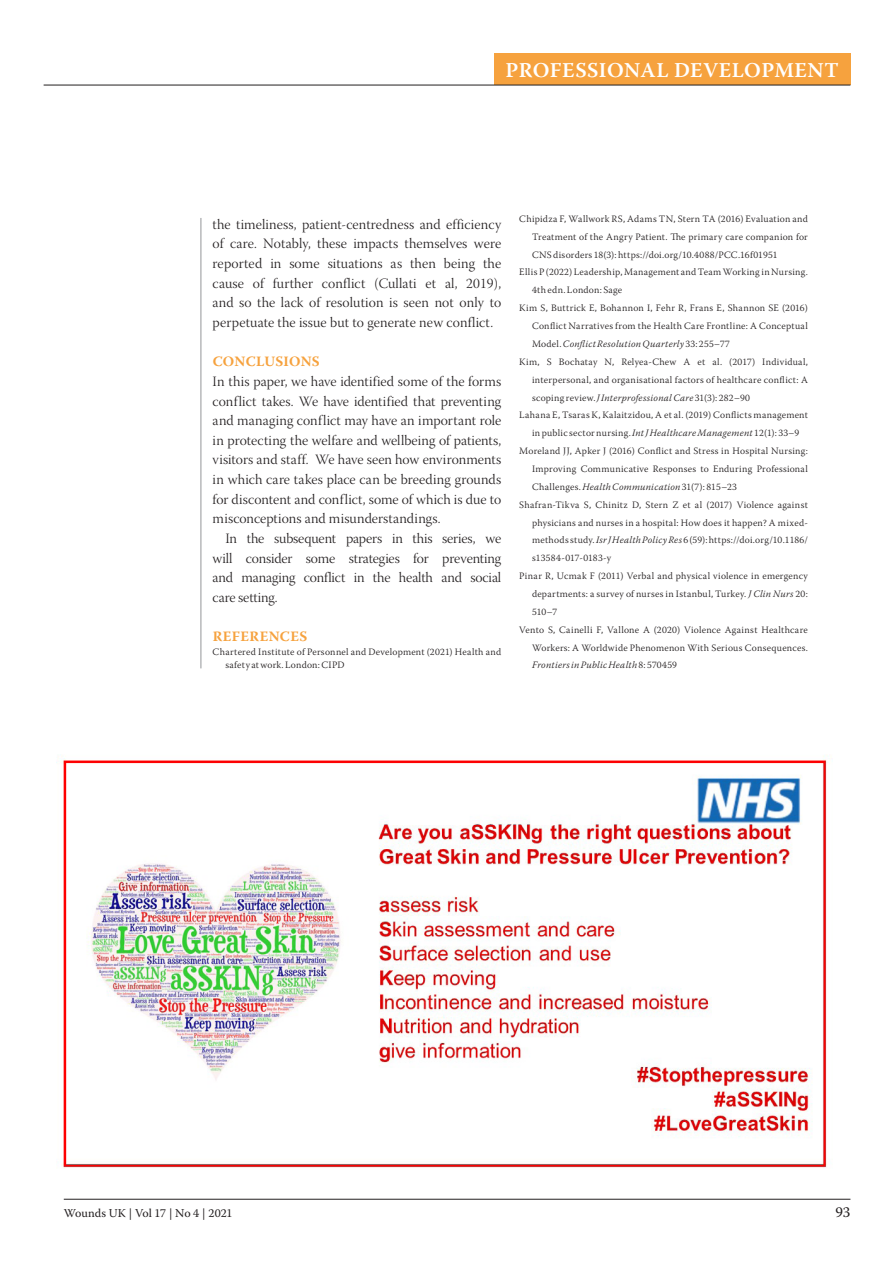
<style>
.page{position:relative;width:893px;height:1263px;background:#fff}
.page>*{position:absolute;margin:0;border:0;box-sizing:border-box;transform-origin:0 0}
.t1{font:600 21px "Warnock Pro";letter-spacing:.02em;color:#fff}
.t2{font:15px "Warnock Pro";color:#231f20}
.Paragraph_indented{font:14.25px/19.6px "Warnock Pro Light Subh";color:#231f20;text-align:justify}
.Paragraph_non-indent{font:14.25px/19.6px "Warnock Pro Light Subh";letter-spacing:.005em;color:#231f20;text-align:justify}
.A-head{font:700 14.25px "Warnock Pro";letter-spacing:.02em;color:#f6a23e}
.t3{font:12px "Warnock Pro";letter-spacing:-.005em;color:#231f20}
.References{font:300 9.75px/17.9px "Warnock Pro";letter-spacing:.025em;color:#231f20;text-align:justify}
.s1{font-style:italic}
</style>
<div class="page">
<hr style="left:64px;top:1199px;width:786px;height:1px;background:#231f20">
<div style="left:494px;top:54px;width:356px;height:31px;background:#f6a23e"></div>
<hr style="left:44px;top:85px;width:806px;height:1px;background:#231f20">
<hr style="left:201px;top:218px;width:1px;height:450px;background:#939598">
<img style="left:56px;top:754px;width:772px;height:415px">
<h1 class="t1" style="left:505px;top:58px;width:335px">PROFESSIONAL DEVELOPMENT</h1>
<p class="Paragraph_indented" style="left:213px;top:216px;width:290px">the timeliness, patient-centredness and efficiency of care. Notably, these impacts themselves were reported in some situations as then being the cause of further conflict (Cullati et al, 2019), and so the lack of resolution is seen not only to perpetuate the issue but to generate new conflict.</p>
<p class="A-head" style="left:213px;top:353px;width:108px">CONCLUSIONS</p>
<p class="Paragraph_non-indent" style="left:213px;top:373px;width:290px">In this paper, we have identified some of the forms conflict takes. We have identified that preventing and managing conflict may have an important role in protecting the welfare and wellbeing of patients, visitors and staff. We have seen how environments in which care takes place can be breeding grounds for discontent and conflict, some of which is due to misconceptions and misunderstandings.</p>
<p class="Paragraph_indented" style="left:213px;top:530px;width:290px;text-indent:13px">In the subsequent papers in this series, we will consider some strategies for preventing and managing conflict in the health and social care setting.</p>
<p class="A-head" style="left:213px;top:628px;width:96px">REFERENCES</p>
<p class="References" style="left:225px;top:645px;width:277px;line-height:13.6px;text-indent:-13px">Chartered Institute of Personnel and Development (2021) Health and safety at work. London: CIPD</p>
<p class="References" style="left:532px;top:210px;width:277px;text-indent:-13px">Chipidza F, Wallwork RS, Adams TN, Stern TA (2016) Evaluation and Treatment of the Angry Patient. The primary care companion for CNS disorders 18(3): https://doi.org/10.4088/PCC.16f01951</p>
<p class="References" style="left:532px;top:263px;width:277px;text-indent:-13px">Ellis P (2022) Leadership, Management and Team Working in Nursing.<br>4th edn. London: Sage</p>
<p class="References" style="left:532px;top:299px;width:277px;text-indent:-13px">Kim S, Buttrick E, Bohannon I, Fehr R, Frans E, Shannon SE (2016)<br>Conflict Narratives from the Health Care Frontline: A Conceptual Model. <span class="s1">Conflict Resolution Quarterly</span> 33: 255–77</p>
<p class="References" style="left:532px;top:352px;width:277px;text-indent:-13px">Kim, S Bochatay N, Relyea-Chew A et al. (2017) Individual, interpersonal, and organisational factors of healthcare conflict: A scoping review. <span class="s1">J Interprofessional Care</span> 31(3): 282–90</p>
<p class="References" style="left:519px;top:406px;width:290px;text-align:center">Lahana E, Tsaras K, Kalaitzidou, A et al. (2019) Conflicts management in public sector nursing. <span class="s1">Int J Healthcare Management</span> 12(1): 33–9</p>
<p class="References" style="left:532px;top:442px;width:277px;text-indent:-13px">Moreland JJ, Apker J (2016) Conflict and Stress in Hospital Nursing:<br>Improving Communicative Responses to Enduring Professional Challenges. <span class="s1">Health Communication</span> 31(7): 815–23</p>
<p class="References" style="left:532px;top:495px;width:277px;text-indent:-13px">Shafran-Tikva S, Chinitz D, Stern Z et al (2017) Violence against physicians and nurses in a hospital: How does it happen? A mixed&shy;methods study. <span class="s1">Isr J Health Policy Res</span> 6 (59): https://doi.org/10.1186/ s13584-017-0183-y</p>
<p class="References" style="left:532px;top:567px;width:277px;text-indent:-13px">Pinar R, Ucmak F (2011) Verbal and physical violence in emergency departments: a survey of nurses in Istanbul, Turkey. <span class="s1">J Clin Nurs</span> 20:<br>510–7</p>
<p class="References" style="left:532px;top:620px;width:277px;text-indent:-13px">Vento S, Cainelli F, Vallone A (2020) Violence Against Healthcare Workers: A Worldwide Phenomenon With Serious Consequences.<br><span class="s1">Frontiers in Public Health</span> 8: 570459</p>
<p class="t3" style="left:64px;top:1205px;width:170px">Wounds UK | Vol 17 | No 4 | 2021</p>
<h2 class="t2" style="left:836px;top:1203px;width:16px">93</h2>
</div>
